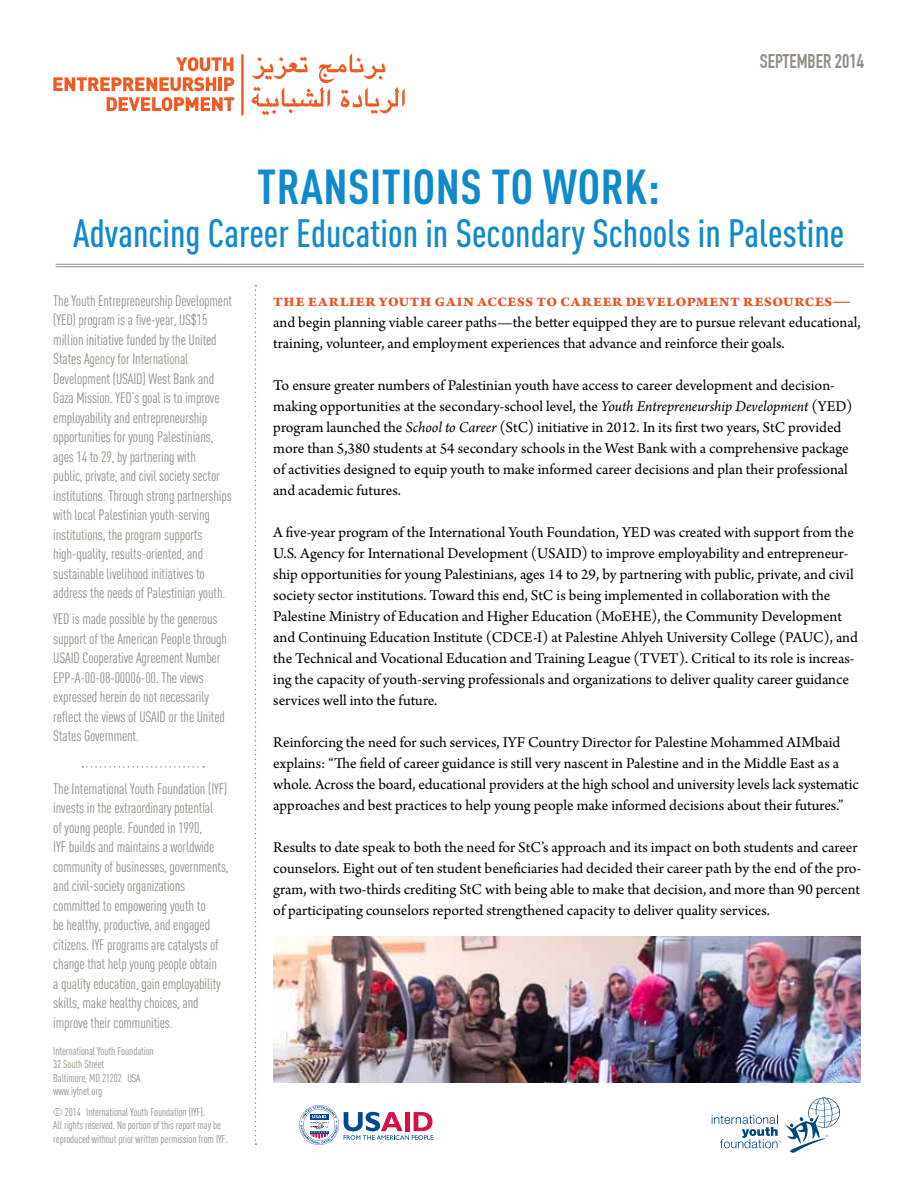
<style>
.page{position:relative;width:918px;height:1188px;background:#fff}
.page>*{position:absolute;margin:0;border:0;box-sizing:border-box;transform-origin:0 0}
.t1{font:700 48.45px "DIN Cond";letter-spacing:.01em;color:#118acb}
.t2{font:500 39px "DIN Cond";color:#118acb}
.t3{font:700 19.5px "DIN Condensed";color:#938d84}
.t4{font:700 18.75px "Arno Pro";letter-spacing:.01em;color:#e45926}
.t5{font:15.75px/21px "Arno Pro";color:#000}
.t6{font:15px/19.5px "DIN Cond";letter-spacing:-.01em;color:#938d84}
.t7{font:11.25px/13.5px "DIN Cond";letter-spacing:-.01em;color:#938d84}
.s1{font-style:italic}
</style>
<div class="page">
<svg style="left:176px;top:57px;width:57px;height:14px"></svg>
<svg style="left:53px;top:77px;width:163px;height:14px"></svg>
<hr style="left:218px;top:77px;width:4px;height:14px;background:#f15a22">
<svg style="left:224px;top:77px;width:10px;height:14px"></svg>
<svg style="left:107px;top:97px;width:127px;height:14px"></svg>
<hr style="left:241px;top:55px;width:3px;height:59px;background:#f15a22">
<svg style="left:251px;top:53px;width:154px;height:62px"></svg>
<svg style="left:82px;top:766px;width:122px;height:2px"></svg>
<svg style="left:299px;top:1105px;width:134px;height:40px"></svg>
<svg style="left:712px;top:1097px;width:128px;height:56px"></svg>
<svg style="left:255px;top:285px;width:1px;height:860px"></svg>
<hr style="left:56px;top:264px;width:808px;height:1px;background:#938d84">
<hr style="left:56px;top:266px;width:808px;height:1px;background:#938d84">
<img style="left:273px;top:936px;width:588px;height:147px">
<h1 class="t1" style="left:257px;top:157px;width:404px">TRANSITIONS TO WORK:</h1>
<p class="t3" style="left:760px;top:50px;width:106px">SEPTEMBER 2014</p>
<h2 class="t2" style="left:73px;top:210px;width:773px">Advancing Career Education in Secondary Schools in Palestine</h2>
<p class="t6" style="left:53px;top:290px;width:180px">The Youth Entrepreneurship Development (YED) program is a five-year, US$15 million initiative funded by the United States Agency for International Development (USAID) West Bank and Gaza Mission. YED’s goal is to improve employability and entrepreneurship opportunities for young Palestinians, ages 14 to 29, by partnering with<br>public, private, and civil society sector institutions. Through strong partnerships with local Palestinian youth-serving institutions, the program supports high-quality, results-oriented, and sustainable livelihood initiatives to address the needs of Palestinian youth.</p>
<p class="t6" style="left:53px;top:609px;width:175px">YED is made possible by the generous support of the American People through USAID Cooperative Agreement Number EPP-A-00-08-00006-00. The views expressed herein do not necessarily reflect the views of USAID or the United States Government.</p>
<p class="t6" style="left:53px;top:779px;width:177px">The International Youth Foundation (IYF) invests in the extraordinary potential<br>of young people. Founded in 1990,<br>IYF builds and maintains a worldwide community of businesses, governments, and civil-society organizations committed to empowering youth to<br>be healthy, productive, and engaged citizens. IYF programs are catalysts of change that help young people obtain<br>a quality education, gain employability skills, make healthy choices, and improve their communities.</p>
<p class="t7" style="left:53px;top:1044px;width:102px">International Youth Foundation<br>32 South Street<br>Baltimore, MD 21202 USA www.iyfnet.org</p>
<p class="t7" style="left:53px;top:1105px;width:176px">© 2014 International Youth Foundation (IYF).<br>All rights reserved. No portion of this report may be reproduced without prior written permission from IYF.</p>
<p class="t4" style="left:273px;top:290px;width:580px">the earlier youth gain access to career development resources—</p>
<p class="t5" style="left:273px;top:313px;width:589px">and begin planning viable career paths—the better equipped they are to pursue relevant educational, training, volunteer, and employment experiences that advance and reinforce their goals.</p>
<p class="t5" style="left:273px;top:376px;width:581px">To ensure greater numbers of Palestinian youth have access to career development and decision&shy;making opportunities at the secondary-school level, the <span class="s1">Youth Entrepreneurship Development</span> (YED) program launched the <span class="s1">School to Career</span> (StC) initiative in 2012. In its first two years, StC provided more than 5,380 students at 54 secondary schools in the West Bank with a comprehensive package of activities designed to equip youth to make informed career decisions and plan their professional and academic futures.</p>
<p class="t5" style="left:273px;top:523px;width:586px">A five-year program of the International Youth Foundation, YED was created with support from the U.S. Agency for International Development (USAID) to improve employability and entrepreneur&shy;ship opportunities for young Palestinians, ages 14 to 29, by partnering with public, private, and civil society sector institutions. Toward this end, StC is being implemented in collaboration with the Palestine Ministry of Education and Higher Education (MoEHE), the Community Development and Continuing Education Institute (CDCE-I) at Palestine Ahlyeh University College (PAUC), and the Technical and Vocational Education and Training League (TVET). Critical to its role is increas&shy;ing the capacity of youth-serving professionals and organizations to deliver quality career guidance services well into the future.</p>
<p class="t5" style="left:273px;top:733px;width:587px">Reinforcing the need for such services, IYF Country Director for Palestine Mohammed AIMbaid explains: “The field of career guidance is still very nascent in Palestine and in the Middle East as a whole. Across the board, educational providers at the high school and university levels lack systematic approaches and best practices to help young people make informed decisions about their futures.”</p>
<p class="t5" style="left:273px;top:838px;width:590px">Results to date speak to both the need for StC’s approach and its impact on both students and career counselors. Eight out of ten student beneficiaries had decided their career path by the end of the pro&shy;gram, with two-thirds crediting StC with being able to make that decision, and more than 90 percent of participating counselors reported strengthened capacity to deliver quality services.</p>
</div>
